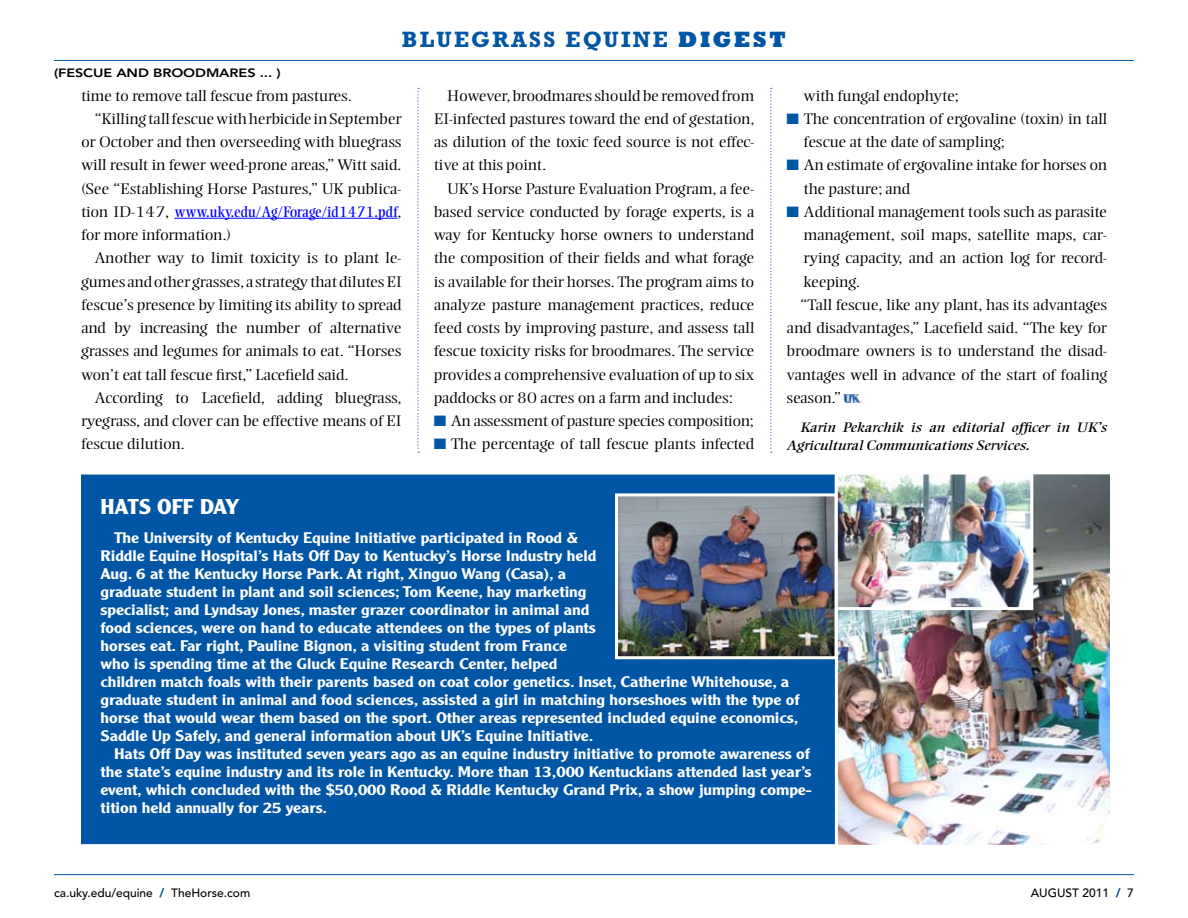
<style>
.page{position:relative;width:1188px;height:918px;background:#fff}
.page>*{position:absolute;margin:0;border:0;box-sizing:border-box;transform-origin:0 0}
.t1{font:700 22.5px "Rockwell Std";letter-spacing:.1em;color:#0055a4}
.t2{font:700 21px "Clearface Gothic LT Std";letter-spacing:-.005em;color:#fff;scale:1.1 1}
.t3{font:300 15px/23.2px "Ellington MT Std";letter-spacing:-.005em;color:#000;text-align:justify;scale:1.2 1}
.t4{font:500 15px/18px "Clearface Gothic LT Std";letter-spacing:-.005em;color:#fff;scale:1.2 1}
.t5{font:15px "Ellington MT Std";letter-spacing:-.005em;color:#00f}
.t6{font:italic 13.5px/18px "Ellington MT Std";letter-spacing:-.005em;color:#000;scale:1.2 1}
.t7{font:500 12px "Avenir LT Std";color:#000}
.t8{font:800 12px "Avenir LT Std";letter-spacing:-.005em;color:#000;scale:1.2 1}
.s1{font-weight:800}
.s2{font-weight:300;color:#000}
.s3{color:#0055a4}
.s4{font-weight:900;color:#0055a4}
</style>
<div class="page">
<hr style="left:54px;top:874px;width:1080px;height:1px;background:#0055a4">
<hr style="left:54px;top:60px;width:1080px;height:1px;background:#0055a4">
<svg style="left:417px;top:88px;width:2px;height:365px"></svg>
<svg style="left:770px;top:88px;width:2px;height:365px"></svg>
<hr style="left:174px;top:218px;width:224px;height:1px;background:#00f">
<img style="left:844px;top:394px;width:18px;height:9px">
<div style="left:81px;top:475px;width:1026px;height:369px;background:#0055a4"></div>
<img style="left:839px;top:475px;width:270px;height:369px">
<div style="left:835px;top:471px;width:278px;height:377px;border:3px solid #fff"></div>
<img style="left:839px;top:476px;width:190px;height:130px">
<div style="left:835px;top:472px;width:198px;height:138px;border:3px solid #fff"></div>
<img style="left:619px;top:497px;width:215px;height:158px">
<div style="left:615px;top:493px;width:223px;height:166px;border:3px solid #fff"></div>
<p class="t8" style="left:54px;top:65px;width:190px">(FESCUE AND BROODMARES ... )</p>
<h1 class="t1" style="left:402px;top:26px;width:296px">BLUEGRASS EQUINE <span class="s1">digest</span></h1>
<p class="t3" style="left:81px;top:84px;width:227px">time to remove tall fescue from pastures.</p>
<p class="t3" style="left:94px;top:107px;width:257px">“Killing tall fescue with herbicide in September</p>
<p class="t3" style="left:81px;top:130px;width:269px">or October and then overseeding with bluegrass</p>
<p class="t3" style="left:81px;top:154px;width:268px">will result in fewer weed-prone areas,” Witt said.</p>
<p class="t3" style="left:81px;top:177px;width:268px">(See “Establishing Horse Pastures,” UK publica-</p>
<p class="t5" style="left:81px;top:203px;width:322px"><span class="s2">tion ID-147,</span> www.uky.edu/Ag/Forage/id1471.pdf<span class="s2">,</span></p>
<p class="t3" style="left:81px;top:223px;width:127px">for more information.)</p>
<p class="t3" style="left:95px;top:247px;width:257px">Another way to limit toxicity is to plant le-</p>
<p class="t3" style="left:81px;top:270px;width:269px">gumes and other grasses, a strategy that dilutes EI</p>
<p class="t3" style="left:81px;top:293px;width:268px">fescue’s presence by limiting its ability to spread</p>
<p class="t3" style="left:81px;top:316px;width:269px">and by increasing the number of alternative</p>
<p class="t3" style="left:81px;top:340px;width:268px">grasses and legumes for animals to eat. “Horses</p>
<p class="t3" style="left:81px;top:363px;width:224px">won’t eat tall fescue first,” Lacefield said.</p>
<p class="t3" style="left:95px;top:386px;width:258px">According to Lacefield, adding bluegrass,</p>
<p class="t3" style="left:81px;top:409px;width:269px">ryegrass, and clover can be effective means of EI</p>
<p class="t3" style="left:81px;top:433px;width:88px">fescue dilution.</p>
<p class="t3" style="left:434px;top:84px;width:269px;text-indent:14px">However, broodmares should be removed from EI-infected pastures toward the end of gestation, as dilution of the toxic feed source is not effec&shy;tive at this point.</p>
<p class="t3" style="left:434px;top:177px;width:269px;text-indent:14px">UK’s Horse Pasture Evaluation Program, a fee&shy;based service conducted by forage experts, is a way for Kentucky horse owners to understand the composition of their fields and what forage is available for their horses. The program aims to analyze pasture management practices, reduce feed costs by improving pasture, and assess tall fescue toxicity risks for broodmares. The service provides a comprehensive evaluation of up to six paddocks or 80 acres on a farm and includes:</p>
<p class="t3" style="left:434px;top:409px;width:268px"><span class="s3">■</span> An assessment of pasture species composition;</p>
<p class="t3" style="left:434px;top:433px;width:268px"><span class="s3">■</span> The percentage of tall fescue plants infected</p>
<p class="t3" style="left:804px;top:84px;width:131px">with fungal endophyte;</p>
<p class="t3" style="left:804px;top:107px;width:254px;text-indent:-17px"><span class="s3">■</span> The concentration of ergovaline (toxin) in tall fescue at the date of sampling;</p>
<p class="t3" style="left:804px;top:154px;width:254px;text-indent:-17px"><span class="s3">■</span> An estimate of ergovaline intake for horses on the pasture; and</p>
<p class="t3" style="left:787px;top:200px;width:268px"><span class="s3">■</span> Additional management tools such as parasite</p>
<p class="t3" style="left:804px;top:223px;width:254px">management, soil maps, satellite maps, car-</p>
<p class="t3" style="left:804px;top:247px;width:254px">rying capacity, and an action log for record-</p>
<p class="t3" style="left:804px;top:270px;width:48px">keeping.</p>
<p class="t3" style="left:800px;top:293px;width:257px">“Tall fescue, like any plant, has its advantages</p>
<p class="t3" style="left:787px;top:316px;width:268px">and disadvantages,” Lacefield said. “The key for</p>
<p class="t3" style="left:787px;top:340px;width:268px">broodmare owners is to understand the disad-</p>
<p class="t3" style="left:787px;top:363px;width:268px">vantages well in advance of the start of foaling</p>
<p class="t3" style="left:787px;top:386px;width:47px">season.”</p>
<p class="t6" style="left:787px;top:419px;width:268px;text-indent:13px">Karin Pekarchik is an editorial officer in UK’s<br>Agricultural Communications Services.</p>
<h2 class="t2" style="left:101px;top:494px;width:127px">Hats Off DAY</h2>
<p class="t4" style="left:101px;top:528px;width:584px;text-indent:14px">The University of Kentucky Equine Initiative participated in Rood &amp;<br>Riddle Equine Hospital’s Hats Off Day to Kentucky’s Horse Industry held<br>Aug. 6 at the Kentucky Horse Park. At right, Xinguo Wang (Casa), a<br>graduate student in plant and soil sciences; Tom Keene, hay marketing<br>specialist; and Lyndsay Jones, master grazer coordinator in animal and<br>food sciences, were on hand to educate attendees on the types of plants<br>horses eat. Far right, Pauline Bignon, a visiting student from France<br>who is spending time at the Gluck Equine Research Center, helped<br>children match foals with their parents based on coat color genetics. Inset, Catherine Whitehouse, a graduate student in animal and food sciences, assisted a girl in matching horseshoes with the type of horse that would wear them based on the sport. Other areas represented included equine economics, Saddle Up Safely, and general information about UK’s Equine Initiative.</p>
<p class="t4" style="left:101px;top:744px;width:594px;text-indent:14px">Hats Off Day was instituted seven years ago as an equine industry initiative to promote awareness of the state’s equine industry and its role in Kentucky. More than 13,000 Kentuckians attended last year’s event, which concluded with the $50,000 Rood &amp; Riddle Kentucky Grand Prix, a show jumping compe&shy;tition held annually for 25 years.</p>
<p class="t7" style="left:54px;top:886px;width:198px">ca.uky.edu/equine <span class="s4">/</span> TheHorse.com</p>
<p class="t7" style="left:1031px;top:886px;width:105px">AUGUST 2011 <span class="s4">/</span> 7</p>
</div>
